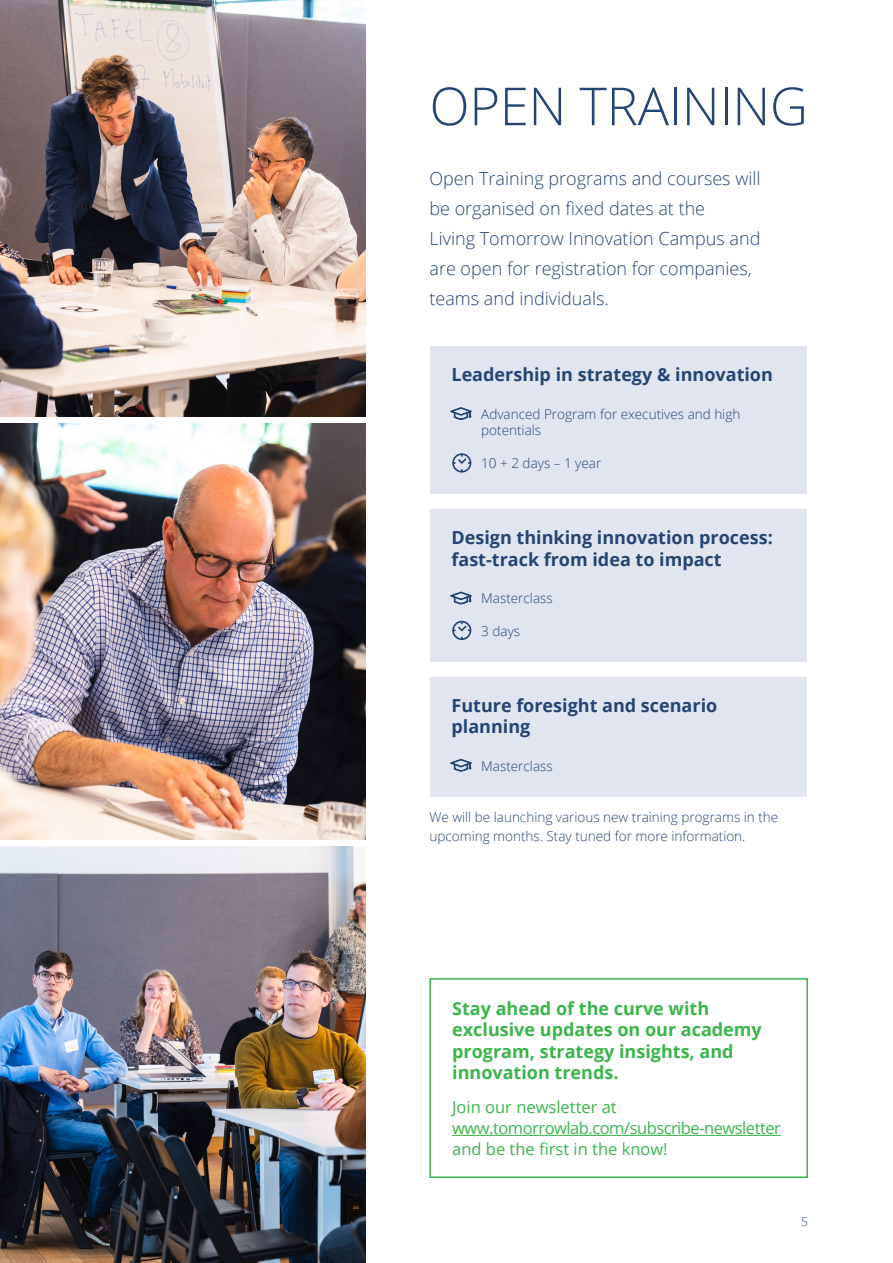
<style>
.page{position:relative;width:893px;height:1263px;background:#fff}
.page>*{position:absolute;margin:0;border:0;box-sizing:border-box;transform-origin:0 0}
.t1{font:300 52.5px "Open Sans";letter-spacing:-.005em;color:#244573}
.Inleiding{font:300 18px/30px "Open Sans";color:#244573}
.Body_copy{font:700 18px/21.6px "Open Sans";color:#244573}
.Body_copy-2{font:700 18px/21.6px "Open Sans";color:#3ab54a}
.Body_copy-3{font:16.5px/21px "Open Sans";letter-spacing:-.03em;color:#3ab54a}
.Body_copy-4{font:300 13.5px/19.5px "Open Sans";color:#244573}
.t2{font:300 12px "Open Sans";color:#244573}
</style>
<div class="page">
<hr style="left:452px;top:1135px;width:329px;height:1px;background:#3ab54a">
<div style="left:429px;top:978px;width:379px;height:200px;border:2px solid #3ab54a"></div>
<img style="left:0;top:0;width:366px;height:417px">
<img style="left:0;top:423px;width:366px;height:417px">
<img style="left:0;top:846px;width:366px;height:417px">
<div style="left:430px;top:346px;width:377px;height:148px;background:#e1e5f0"></div>
<svg style="left:452px;top:453px;width:19px;height:20px"></svg>
<svg style="left:450px;top:407px;width:22px;height:13px"></svg>
<div style="left:430px;top:509px;width:377px;height:153px;background:#e1e5f0"></div>
<svg style="left:452px;top:621px;width:19px;height:19px"></svg>
<svg style="left:450px;top:591px;width:22px;height:14px"></svg>
<div style="left:430px;top:677px;width:377px;height:119px;background:#e1e5f0"></div>
<svg style="left:450px;top:758px;width:22px;height:14px"></svg>
<h1 class="t1" style="left:429px;top:70px;width:380px">OPEN TRAINING</h1>
<p class="Inleiding" style="left:429px;top:163px;width:333px">Open Training programs and courses will be organised on fixed dates at the<br>Living Tomorrow Innovation Campus and are open for registration for companies, teams and individuals.</p>
<p class="Body_copy" style="left:451px;top:364px;width:323px">Leadership in strategy &amp; innovation</p>
<p class="Body_copy-4" style="left:481px;top:406px;width:261px;line-height:16.2px">Advanced Program for executives and high potentials</p>
<p class="Body_copy-4" style="left:481px;top:453px;width:122px">10 + 2 days – 1 year</p>
<p class="Body_copy" style="left:451px;top:526px;width:323px">Design thinking innovation process: fast-track from idea to impact</p>
<p class="Body_copy-4" style="left:481px;top:588px;width:73px">Masterclass</p>
<p class="Body_copy-4" style="left:481px;top:621px;width:40px">3 days</p>
<p class="Body_copy" style="left:451px;top:694px;width:267px">Future foresight and scenario planning</p>
<p class="Body_copy-4" style="left:481px;top:756px;width:73px">Masterclass</p>
<h3 class="Body_copy-4" style="left:429px;top:807px;width:350px">We will be launching various new training programs in the upcoming months. Stay tuned for more information.</h3>
<p class="Body_copy-2" style="left:452px;top:997px;width:311px">Stay ahead of the curve with exclusive updates on our academy program, strategy insights, and innovation trends.</p>
<p class="Body_copy-3" style="left:452px;top:1096px;width:330px">Join our newsletter at www.tomorrowlab.com/subscribe-newsletter and be the first in the know!</p>
<p class="t2" style="left:801px;top:1213px;width:8px">5</p>
</div>
